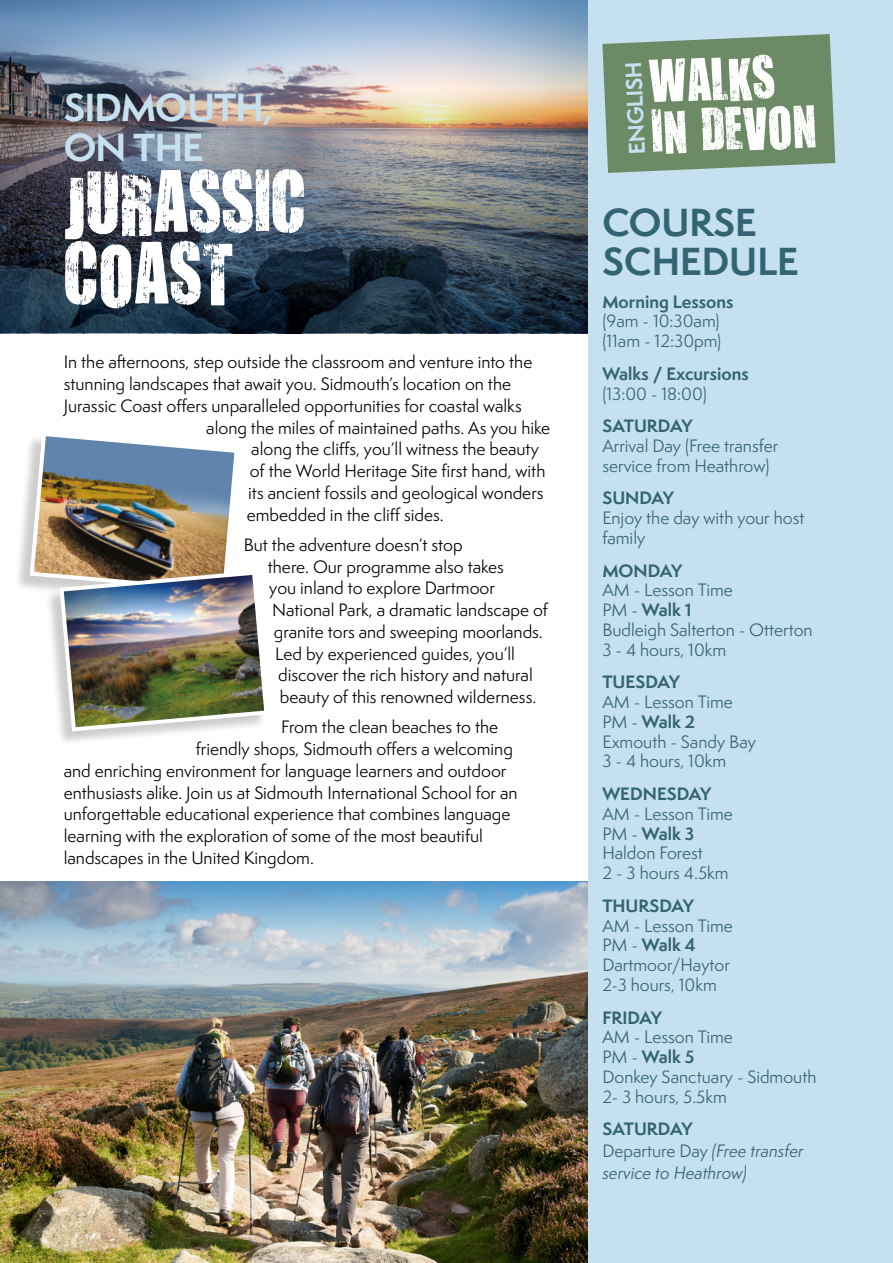
<style>
.page{position:relative;width:893px;height:1263px;background:#fff}
.page>*{position:absolute;margin:0;border:0;box-sizing:border-box;transform-origin:0 0}
.t1{font:71.7px/71.7px "You Are Loved";color:#fff}
.t2{font:49.5px "You Are Loved";color:#fff}
.t3{font:700 36px "Semplicita Pro";letter-spacing:-.025em;color:#c5e0ef}
.t4{font:700 36px/39px "Semplicita Pro";color:#336473}
.t5{font:700 21px "Semplicita Pro";color:#c5e0ef}
.t6{font:16.5px "Semplicita Pro";color:#000}
.t7{font:16.5px/19.8px "Semplicita Pro";color:#336473}
.t8{font:italic 16.5px/21.8px "Semplicita Pro";color:#336473}
.t9{font:700 16.5px/19.8px "Semplicita Pro";color:#336473}
.s1{font-weight:700}
.s2{font-weight:400}
.s3{font-weight:700;font-style:normal}
.s4{font-style:normal}
</style>
<div class="page">
<img style="left:0;top:0;width:588px;height:89px">
<img style="left:0;top:89px;width:588px;height:244px">
<img style="left:0;top:882px;width:588px;height:381px">
<div style="left:588px;top:0;width:305px;height:1263px;background:#c5e0ef"></div>
<svg style="left:602px;top:34px;width:233px;height:139px;background:#749271"></svg>
<div style="left:14px;top:435px;width:222px;height:173px;background:#000;opacity:.2"></div>
<div style="left:45px;top:572px;width:222px;height:174px;background:#000;opacity:.2"></div>
<img style="left:28px;top:435px;width:239px;height:298px">
<p class="t3" style="left:64px;top:81px;width:211px">SIDMOUTH,</p>
<p class="t3" style="left:64px;top:120px;width:142px">ON THE</p>
<p class="t1" style="left:64px;top:164px;width:243px">JURASSIC<br>COAST</p>
<p class="t6" style="left:64px;top:350px;width:470px">In the afternoons, step outside the classroom and venture into the</p>
<p class="t6" style="left:64px;top:372px;width:449px">stunning landscapes that await you. Sidmouth’s location on the</p>
<p class="t6" style="left:64px;top:394px;width:459px">Jurassic Coast offers unparalleled opportunities for coastal walks</p>
<p class="t6" style="left:206px;top:416px;width:345px">along the miles of maintained paths. As you hike</p>
<p class="t6" style="left:251px;top:437px;width:289px">along the cliffs, you’ll witness the beauty</p>
<p class="t6" style="left:250px;top:459px;width:297px">of the World Heritage Site first hand, with</p>
<p class="t6" style="left:248px;top:481px;width:297px">its ancient fossils and geological wonders</p>
<p class="t6" style="left:247px;top:503px;width:198px">embedded in the cliff sides.</p>
<p class="t6" style="left:244px;top:533px;width:220px">But the adventure doesn’t stop</p>
<p class="t6" style="left:268px;top:555px;width:238px">there. Our programme also takes</p>
<p class="t6" style="left:269px;top:576px;width:227px">you inland to explore Dartmoor</p>
<p class="t6" style="left:272px;top:598px;width:277px">National Park, a dramatic landscape of</p>
<p class="t6" style="left:274px;top:620px;width:271px">granite tors and sweeping moorlands.</p>
<p class="t6" style="left:275px;top:642px;width:241px">Led by experienced guides, you’ll</p>
<p class="t6" style="left:278px;top:663px;width:256px">discover the rich history and natural</p>
<p class="t6" style="left:280px;top:685px;width:258px">beauty of this renowned wilderness.</p>
<p class="t6" style="left:281px;top:715px;width:218px">From the clean beaches to the</p>
<p class="t6" style="left:196px;top:737px;width:319px">friendly shops, Sidmouth offers a welcoming</p>
<p class="t6" style="left:64px;top:759px;width:444px">and enriching environment for language learners and outdoor</p>
<p class="t6" style="left:64px;top:781px;width:455px">enthusiasts alike. Join us at Sidmouth International School for an</p>
<p class="t6" style="left:64px;top:802px;width:448px">unforgettable educational experience that combines language</p>
<p class="t6" style="left:64px;top:824px;width:421px">learning with the exploration of some of the most beautiful</p>
<p class="t6" style="left:64px;top:846px;width:252px">landscapes in the United Kingdom.</p>
<p class="t2" style="left:648px;top:49px;width:127px;rotate:-2deg">WALKS</p>
<p class="t5" style="left:621px;top:155px;width:94px;rotate:-92deg">ENGLISH</p>
<p class="t2" style="left:650px;top:98px;width:167px;rotate:-2deg">IN DEVON</p>
<p class="t4" style="left:602px;top:202px;width:198px">COURSE<br>SCHEDULE</p>
<p class="t7" style="left:602px;top:291px;width:133px"><span class="s1">Morning Lessons </span>(9am - 10:30am) (11am - 12:30pm)</p>
<p class="t9" style="left:602px;top:363px;width:148px">Walks / Excursions <span class="s2">(13:00 - 18:00)</span></p>
<p class="t7" style="left:602px;top:416px;width:177px"><span class="s1">SATURDAY<br></span>Arrival Day (Free transfer service from Heathrow)</p>
<p class="t7" style="left:602px;top:488px;width:204px"><span class="s1">SUNDAY<br></span>Enjoy the day with your host family</p>
<p class="t7" style="left:602px;top:560px;width:212px"><span class="s1">MONDAY<br></span>AM - Lesson Time<br>PM - <span class="s1">Walk 1<br></span>Budleigh Salterton - Otterton<br>3 - 4 hours, 10km</p>
<p class="t7" style="left:602px;top:672px;width:155px"><span class="s1">TUESDAY<br></span>AM - Lesson Time<br>PM - <span class="s1">Walk 2<br></span>Exmouth - Sandy Bay<br>3 - 4 hours, 10km</p>
<p class="t7" style="left:602px;top:784px;width:132px"><span class="s1">WEDNESDAY<br></span>AM - Lesson Time<br>PM - <span class="s1">Walk 3<br></span>Haldon Forest<br>2 - 3 hours 4.5km</p>
<p class="t7" style="left:602px;top:895px;width:132px"><span class="s1">THURSDAY<br></span>AM - Lesson Time<br>PM - <span class="s1">Walk 4<br></span>Dartmoor/Haytor<br>2-3 hours, 10km</p>
<p class="t7" style="left:602px;top:1007px;width:216px"><span class="s1">FRIDAY<br></span>AM - Lesson Time<br>PM - <span class="s1">Walk 5<br></span>Donkey Sanctuary - Sidmouth<br>2- 3 hours, 5.5km</p>
<p class="t8" style="left:602px;top:1118px;width:203px"><span class="s3">SATURDAY<br></span><span class="s4">Departure Day</span> (Free transfer service to Heathrow)</p>
</div>
